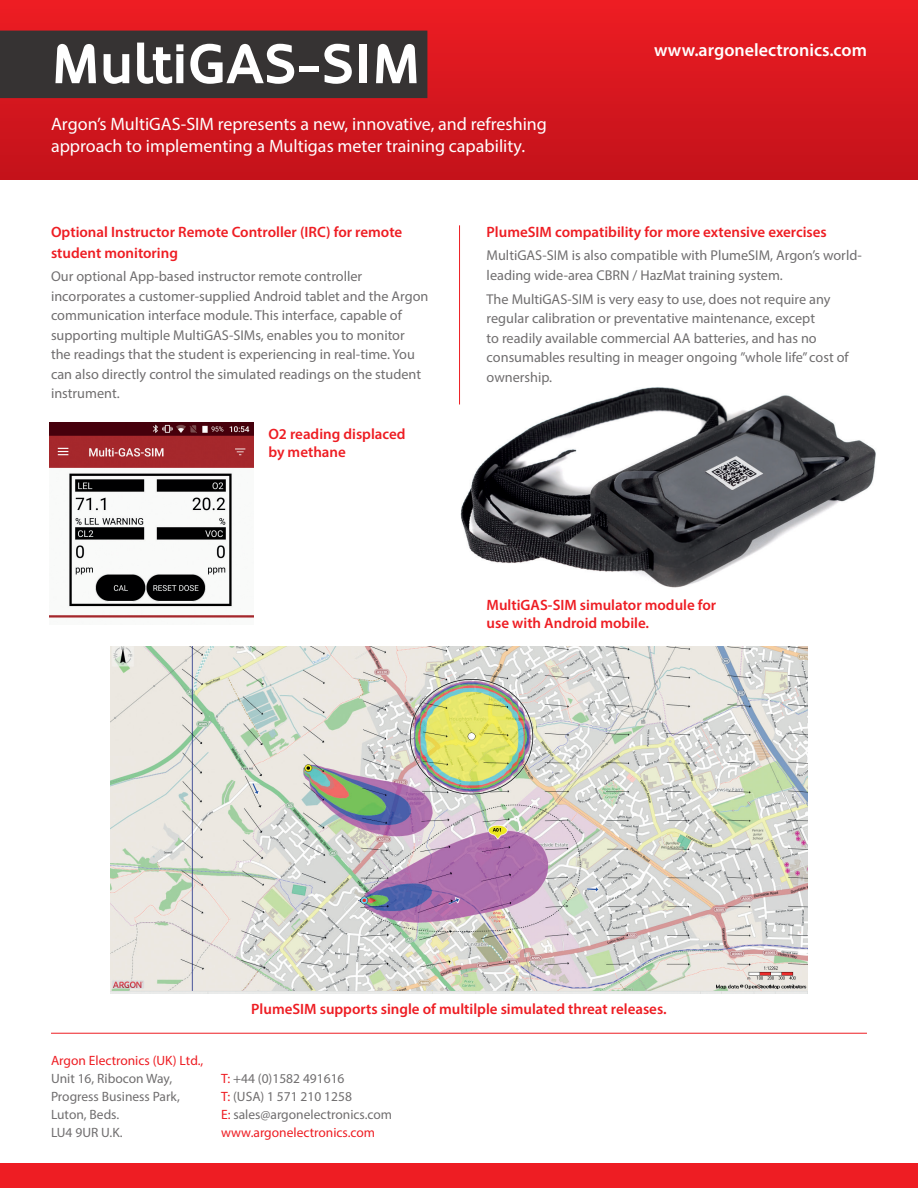
<style>
.page{position:relative;width:918px;height:1188px;background:#fff}
.page>*{position:absolute;margin:0;border:0;box-sizing:border-box;transform-origin:0 0}
.Product_title{font:700 55.5px "Oblik";color:#fff}
.Product_strapline{font:18px/21.6px "Myriad Pro";color:#fff}
.picture_captions{font:600 18px "Myriad Pro";color:#fff}
.picture_captions-2{font:600 15px/18px "Myriad Pro";color:#ee1d23}
.Red_Subhead{font:600 15px/21px "Myriad Pro";color:#ee1d23}
.body_text{font:14.25px/19.5px "Myriad Pro";color:#706e6f}
.t1{font:13.5px/18px "Myriad Pro";color:#706e6f}
.s1{color:#ee1d23}
</style>
<div class="page">
<div style="left:0;top:0;width:918px;height:179px;background:linear-gradient(to bottom,#ed1d23,#c3121a)"></div>
<img style="left:460px;top:387px;width:416px;height:201px">
<div style="left:0;top:31px;width:427px;height:67px;background:#363333"></div>
<img style="left:111px;top:647px;width:696px;height:347px">
<img style="left:50px;top:422px;width:203px;height:196px">
<hr style="left:459px;top:225px;width:1px;height:180px;background:#ee1d23">
<div style="left:0;top:1163px;width:918px;height:25px;background:#ee1d23"></div>
<hr style="left:51px;top:1033px;width:816px;height:1px;background:#ee1d23">
<p class="Product_title" style="left:51px;top:33px;width:372px">MultiGAS-SIM</p>
<p class="Product_strapline" style="left:51px;top:113px;width:497px">Argon’s MultiGAS-SIM represents a new, innovative, and refreshing approach to implementing a Multigas meter training capability.</p>
<p class="picture_captions" style="left:654px;top:39px;width:214px">www.argonelectronics.com</p>
<p class="Red_Subhead" style="left:51px;top:221px;width:353px">Optional Instructor Remote Controller (IRC) for remote student monitoring</p>
<p class="body_text" style="left:51px;top:267px;width:379px">Our optional App-based instructor remote controller incorporates a customer-supplied Android tablet and the Argon communication interface module. This interface, capable of supporting multiple MultiGAS-SIMs, enables you to monitor<br>the readings that the student is experiencing in real-time. You can also directly control the simulated readings on the student instrument.</p>
<p class="picture_captions-2" style="left:268px;top:425px;width:139px">O2 reading displaced by methane</p>
<p class="Red_Subhead" style="left:487px;top:221px;width:342px">PlumeSIM compatibility for more extensive exercises</p>
<p class="body_text" style="left:487px;top:246px;width:377px">MultiGAS-SIM is also compatible with PlumeSIM, Argon’s world&shy;leading wide-area CBRN / HazMat training system.</p>
<p class="body_text" style="left:487px;top:289px;width:364px">The MultiGAS-SIM is very easy to use, does not require any regular calibration or preventative maintenance, except<br>to readily available commercial AA batteries, and has no consumables resulting in meager ongoing ”whole life” cost of ownership.</p>
<p class="picture_captions-2" style="left:487px;top:595px;width:231px">MultiGAS-SIM simulator module for use with Android mobile.</p>
<p class="t1" style="left:51px;top:1051px;width:154px"><span class="s1">Argon Electronics (UK) Ltd.,<br></span>Unit 16, Ribocon Way,<br>Progress Business Park,<br>Luton, Beds.<br>LU4 9UR U.K.</p>
<p class="picture_captions-2" style="left:251px;top:999px;width:417px">PlumeSIM supports single of multilple simulated threat releases.</p>
<p class="t1" style="left:221px;top:1069px;width:173px"><span class="s1">T:</span> +44 (0)1582 491616<br><span class="s1">T:</span> (USA) 1 571 210 1258<br><span class="s1">E:</span> sales@argonelectronics.com <span class="s1">www.argonelectronics.com</span></p>
</div>
